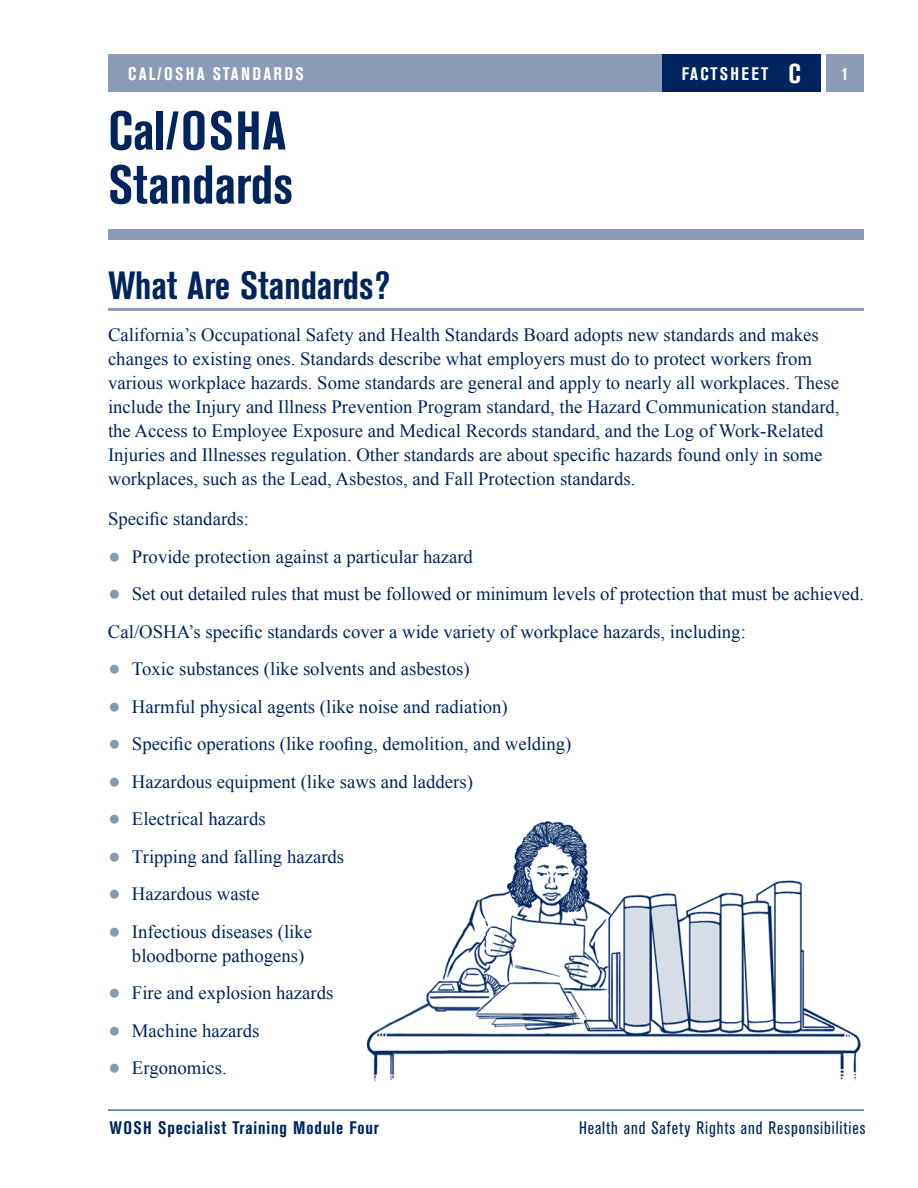
<style>
.page{position:relative;width:918px;height:1188px;background:#fff}
.page>*{position:absolute;margin:0;border:0;box-sizing:border-box;transform-origin:0 0}
.t1{font:700 condensed 54px/54px "Akzidenz Grotesk BE";color:#00245d}
.t2{font:700 condensed 39px "Akzidenz Grotesk BE";color:#00245d}
.t3{font:18.75px/24px "Times New Roman";color:#00245d}
.t4{font:condensed 18px "Akzidenz Grotesk BE";letter-spacing:.05em;color:#00245d}
.t5{font:700 condensed 18px "Akzidenz Grotesk BE";letter-spacing:.05em;color:#00245d}
.t6{font:700 condensed 18px "Akzidenz Grotesk BE";letter-spacing:.12em;color:#fff}
.s1{font-size:27px}
.s2{font-size:36px;color:#8798b3}
</style>
<div class="page">
<div style="left:662px;top:54px;width:159px;height:38px;background:#00245d"></div>
<div style="left:826px;top:54px;width:38px;height:38px;background:#8c9cb6"></div>
<hr style="left:108px;top:1110px;width:756px;height:1px;background:#00245d">
<div style="left:108px;top:54px;width:554px;height:38px;background:#8c9cb6"></div>
<hr style="left:108px;top:308px;width:756px;height:3px;background:#8c9cb6">
<div style="left:108px;top:230px;width:755px;height:10px;background:#8c9cb6"></div>
<img style="left:366px;top:821px;width:495px;height:261px">
<p class="t6" style="left:128px;top:63px;width:177px">CAL/OSHA STANDARDS</p>
<p class="t6" style="left:682px;top:63px;width:121px">FACTSHEET <span class="s1">C</span></p>
<p class="t6" style="left:842px;top:63px;width:9px">1</p>
<h1 class="t1" style="left:108px;top:104px;width:187px">Cal/OSHA<br>Standards</h1>
<h2 class="t2" style="left:108px;top:263px;width:284px">What Are Standards?</h2>
<p class="t3" style="left:108px;top:323px;width:733px">California’s Occupational Safety and Health Standards Board adopts new standards and makes changes to existing ones. Standards describe what employers must do to protect workers from various workplace hazards. Some standards are general and apply to nearly all workplaces. These include the Injury and Illness Prevention Program standard, the Hazard Communication standard, the Access to Employee Exposure and Medical Records standard, and the Log of Work-Related Injuries and Illnesses regulation. Other standards are about specific hazards found only in some workplaces, such as the Lead, Asbestos, and Fall Protection standards.</p>
<p class="t3" style="left:108px;top:507px;width:143px">Specific standards:</p>
<p class="t3" style="left:108px;top:544px;width:367px"><span class="s2">•</span> Provide protection against a particular hazard</p>
<p class="t3" style="left:108px;top:575px;width:758px;line-height:37.5px"><span class="s2">•</span> Set out detailed rules that must be followed or minimum levels of protection that must be achieved.<br>Cal/OSHA’s specific standards cover a wide variety of workplace hazards, including:</p>
<p class="t3" style="left:108px;top:657px;width:363px"><span class="s2">•</span> Toxic substances (like solvents and asbestos)</p>
<p class="t3" style="left:108px;top:694px;width:401px"><span class="s2">•</span> Harmful physical agents (like noise and radiation)</p>
<p class="t3" style="left:108px;top:732px;width:465px"><span class="s2">•</span> Specific operations (like roofing, demolition, and welding)</p>
<p class="t3" style="left:108px;top:769px;width:367px"><span class="s2">•</span> Hazardous equipment (like saws and ladders)</p>
<p class="t3" style="left:108px;top:807px;width:159px"><span class="s2">•</span> Electrical hazards</p>
<p class="t3" style="left:108px;top:844px;width:238px"><span class="s2">•</span> Tripping and falling hazards</p>
<p class="t3" style="left:108px;top:882px;width:153px"><span class="s2">•</span> Hazardous waste</p>
<p class="t3" style="left:132px;top:919px;width:182px;text-indent:-24px"><span class="s2">•</span> Infectious diseases (like bloodborne pathogens)</p>
<p class="t3" style="left:108px;top:981px;width:227px"><span class="s2">•</span> Fire and explosion hazards</p>
<p class="t3" style="left:108px;top:1018px;width:153px"><span class="s2">•</span> Machine hazards</p>
<p class="t3" style="left:108px;top:1056px;width:120px"><span class="s2">•</span> Ergonomics.</p>
<p class="t5" style="left:109px;top:1118px;width:271px">WOSH Specialist Training Module Four</p>
<p class="t4" style="left:579px;top:1118px;width:288px">Health and Safety Rights and Responsibilities</p>
</div>
